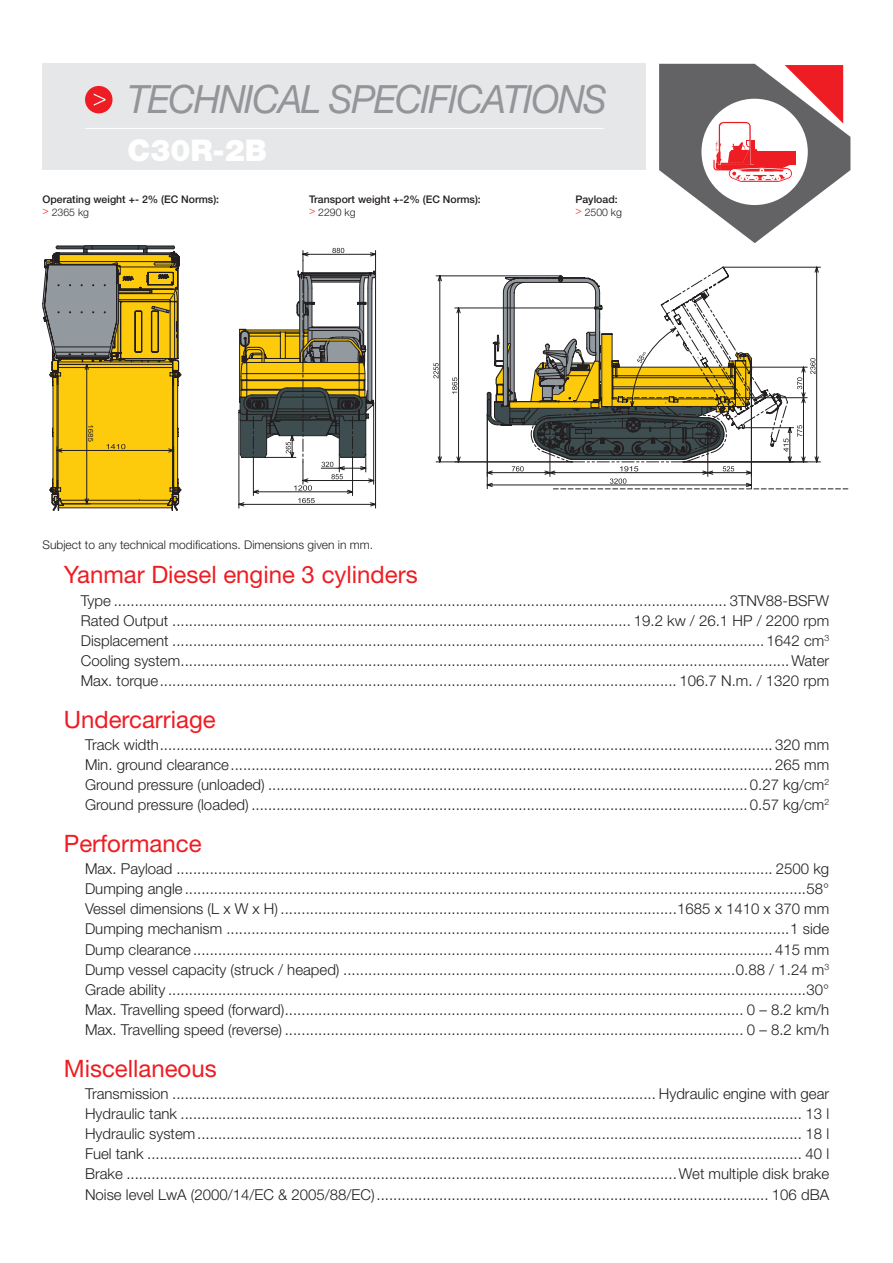
<style>
.page{position:relative;width:893px;height:1263px;background:#fff}
.page>*{position:absolute;margin:0;border:0;box-sizing:border-box;transform-origin:0 0}
.t1{font:italic 39px "Helvetica Neue LT Std";letter-spacing:-.04em;color:#939598;scale:.95 1}
.t2{font:900 30px "Helvetica Neue LT Std";color:#fff}
.t3{font:24px "Helvetica Neue LT Std";color:#ee1d23}
.t4{font:300 15px/20.1px "Helvetica Neue LT Std";color:#231f20;text-align:justify}
.t5{font:300 12px "Helvetica Neue LT Std";color:#231f20}
.t6{font:500 10.5px/12.6px "Helvetica Neue LT Std";color:#231f20}
.s1{font-weight:300;color:#ee1d23}
.s2{font-weight:300}
</style>
<div class="page">
<svg style="left:433px;top:267px;width:416px;height:223px"></svg>
<svg style="left:43px;top:245px;width:137px;height:266px"></svg>
<svg style="left:58px;top:303px;width:124px;height:201px;background:#d4af24"></svg>
<svg style="left:238px;top:248px;width:138px;height:261px"></svg>
<div style="left:43px;top:64px;width:603px;height:106px;background:#e6e7e9"></div>
<svg style="left:659px;top:64px;width:191px;height:179px"></svg>
<div style="left:85px;top:86px;width:28px;height:27px;background:#ee1d23;border-radius:50%"></div>
<svg style="left:94px;top:94px;width:12px;height:12px"></svg>
<hr style="left:85px;top:128px;width:519px;height:1px;background:#fff">
<h1 class="t1" style="left:128px;top:76px;width:506px">TECHNICAL SPECIFICATIONS</h1>
<h2 class="t2" style="left:128px;top:132px;width:141px">C30R-2B</h2>
<p class="t6" style="left:43px;top:193px;width:178px">Operating weight +- 2% (EC Norms): <span class="s1">&gt;</span> <span class="s2">2365 kg</span></p>
<p class="t6" style="left:309px;top:193px;width:173px">Transport weight +-2% (EC Norms): <span class="s1">&gt;</span> <span class="s2">2290 kg</span></p>
<p class="t6" style="left:575px;top:193px;width:48px">Payload: <span class="s1">&gt;</span> <span class="s2">2500 kg</span></p>
<p class="t5" style="left:43px;top:537px;width:332px">Subject to any technical modifications. Dimensions given in mm.</p>
<h3 class="t3" style="left:64px;top:560px;width:355px">Yanmar Diesel engine 3 cylinders</h3>
<p class="t4" style="left:81px;top:590px;width:750px">Type ................................................................................................................................................... 3TNV88-BSFW Rated Output .............................................................................................................. 19.2 kw / 26.1 HP / 2200 rpm Displacement .............................................................................................................................................. 1642 cm<sup>3<br></sup>Cooling system ..................................................................................................................................................Water Max. torque ............................................................................................................................ 106.7 N.m. / 1320 rpm</p>
<h3 class="t3" style="left:64px;top:705px;width:153px">Undercarriage</h3>
<p class="t4" style="left:85px;top:734px;width:746px">Track width ................................................................................................................................................... 320 mm Min. ground clearance .................................................................................................................................. 265 mm Ground pressure (unloaded) ................................................................................................................... 0.27 kg/cm<sup>2<br></sup>Ground pressure (loaded) ....................................................................................................................... 0.57 kg/cm<sup>2</sup></p>
<h3 class="t3" style="left:64px;top:829px;width:139px">Performance</h3>
<p class="t4" style="left:85px;top:858px;width:746px">Max. Payload ............................................................................................................................................... 2500 kg Dumping angle .....................................................................................................................................................58° Vessel dimensions (L x W x H) ...............................................................................................1685 x 1410 x 370 mm Dumping mechanism .......................................................................................................................................1 side Dump clearance ........................................................................................................................................... 415 mm Dump vessel capacity (struck / heaped) ..............................................................................................0.88 / 1.24 m<sup>3<br></sup>Grade ability .........................................................................................................................................................30° Max. Travelling speed (forward) .............................................................................................................. 0 – 8.2 km/h Max. Travelling speed (reverse) .............................................................................................................. 0 – 8.2 km/h</p>
<h3 class="t3" style="left:64px;top:1054px;width:154px">Miscellaneous</h3>
<p class="t4" style="left:85px;top:1083px;width:746px">Transmission .................................................................................................................... Hydraulic engine with gear Hydraulic tank ..................................................................................................................................................... 13 l Hydraulic system ................................................................................................................................................. 18 l Fuel tank ............................................................................................................................................................. 40 l Brake ....................................................................................................................................Wet multiple disk brake Noise level LwA (2000/14/EC &amp; 2005/88/EC) .............................................................................................. 106 dBA</p>
</div>
